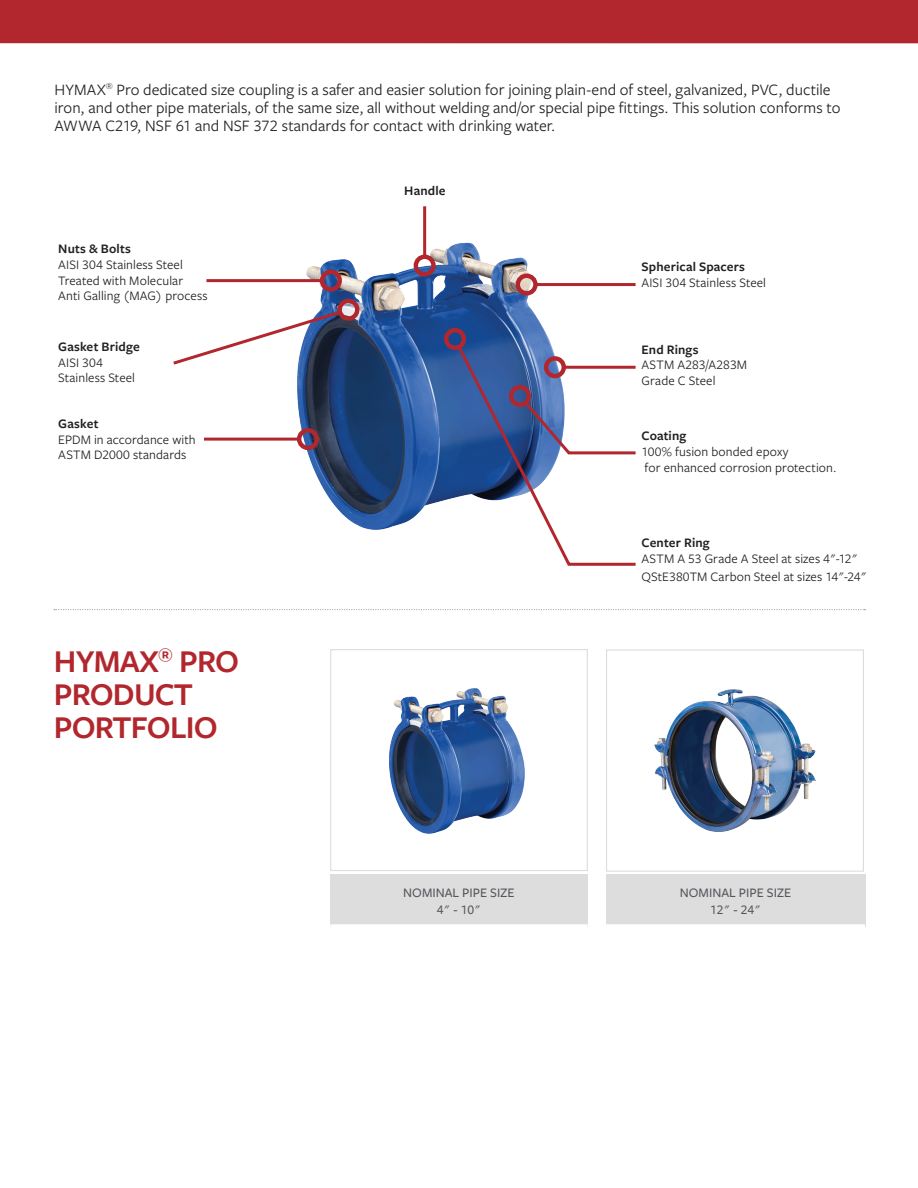
<style>
.page{position:relative;width:918px;height:1188px;background:#fff}
.page>*{position:absolute;margin:0;border:0;box-sizing:border-box;transform-origin:0 0}
.t1{font:600 33px/33px "Freight Sans Pro";letter-spacing:-.025em;color:#b1272d}
.t2{font:16.5px/18px "Freight Sans Pro";color:#231f20}
.t3{font:13.5px/15.8px "Freight Sans Pro";letter-spacing:.01em;color:#231f20}
.t4{font:600 13.5px "Freight Sans Pro";letter-spacing:.01em;color:#231f20}
.t5{font:500 13.5px/16.5px "Freight Sans Pro";color:#53565a;text-align:center}
</style>
<div class="page">
<img style="left:204px;top:215px;width:431px;height:315px">
<svg style="left:173px;top:297px;width:185px;height:70px"></svg>
<hr style="left:206px;top:279px;width:116px;height:3px;background:#b1272d">
<div style="left:320px;top:270px;width:22px;height:22px;border:4px solid #b1272d;border-radius:50%"></div>
<hr style="left:535px;top:283px;width:101px;height:3px;background:#b1272d">
<div style="left:516px;top:274px;width:22px;height:22px;border:4px solid #b1272d;border-radius:50%"></div>
<hr style="left:423px;top:206px;width:3px;height:51px;background:#b1272d">
<div style="left:414px;top:255px;width:22px;height:22px;border:4px solid #b1272d;border-radius:50%"></div>
<svg style="left:455px;top:343px;width:181px;height:223px"></svg>
<div style="left:444px;top:328px;width:22px;height:22px;border:4px solid #b1272d;border-radius:50%"></div>
<hr style="left:204px;top:438px;width:95px;height:3px;background:#b1272d">
<div style="left:297px;top:428px;width:22px;height:22px;border:4px solid #b1272d;border-radius:50%"></div>
<div style="left:0;top:0;width:918px;height:44px;background:#b1272d"></div>
<img style="left:654px;top:689px;width:162px;height:143px">
<div style="left:606px;top:649px;width:258px;height:223px;border:1px solid #ddddde"></div>
<img style="left:389px;top:688px;width:136px;height:146px">
<div style="left:330px;top:649px;width:258px;height:222px;border:1px solid #ddddde"></div>
<div style="left:330px;top:874px;width:258px;height:53px;background:#ddddde"></div>
<div style="left:330px;top:924px;width:258px;height:5px;background:#fff"></div>
<div style="left:606px;top:874px;width:259px;height:53px;background:#ddddde"></div>
<div style="left:606px;top:924px;width:259px;height:5px;background:#fff"></div>
<svg style="left:54px;top:609px;width:811px;height:1px"></svg>
<p class="t2" style="left:54px;top:80px;width:787px">HYMAX<sup>®</sup> Pro dedicated size coupling is a safer and easier solution for joining plain-end of steel, galvanized, PVC, ductile iron, and other pipe materials, of the same size, all without welding and/or special pipe fittings. This solution conforms to<br>AWWA C219, NSF 61 and NSF 372 standards for contact with drinking water.</p>
<p class="t4" style="left:58px;top:240px;width:74px">Nuts &amp; Bolts</p>
<p class="t3" style="left:58px;top:256px;width:151px">AISI 304 Stainless Steel<br>Treated with Molecular<br>Anti Galling (MAG) process</p>
<p class="t4" style="left:58px;top:337px;width:83px">Gasket Bridge</p>
<p class="t3" style="left:58px;top:354px;width:78px">AISI 304<br>Stainless Steel</p>
<p class="t4" style="left:58px;top:414px;width:42px">Gasket</p>
<p class="t3" style="left:58px;top:431px;width:139px">EPDM in accordance with<br>ASTM D2000 standards</p>
<h1 class="t1" style="left:54px;top:644px;width:187px">HYMAX<sup>®</sup> PRO<br>PRODUCT<br>PORTFOLIO</h1>
<p class="t4" style="left:404px;top:182px;width:43px">Handle</p>
<p class="t4" style="left:642px;top:257px;width:105px">Spherical Spacers</p>
<p class="t3" style="left:642px;top:274px;width:126px">AISI 304 Stainless Steel</p>
<p class="t4" style="left:642px;top:340px;width:59px">End Rings</p>
<p class="t3" style="left:642px;top:356px;width:107px">ASTM A283/A283M<br>Grade C Steel</p>
<p class="t4" style="left:642px;top:427px;width:46px">Coating</p>
<p class="t3" style="left:642px;top:443px;width:196px">100% fusion bonded epoxy<br>for enhanced corrosion protection.</p>
<p class="t4" style="left:642px;top:534px;width:70px">Center Ring</p>
<p class="t3" style="left:642px;top:549px;width:227px;line-height:17.9px">ASTM A 53 Grade A Steel at sizes 4"-12"<br>QStE380TM Carbon Steel at sizes 14"-24"</p>
<p class="t5" style="left:403px;top:884px;width:113px">NOMINAL PIPE SIZE<br>4" - 10"</p>
<p class="t5" style="left:680px;top:884px;width:113px">NOMINAL PIPE SIZE<br>12" - 24"</p>
</div>
